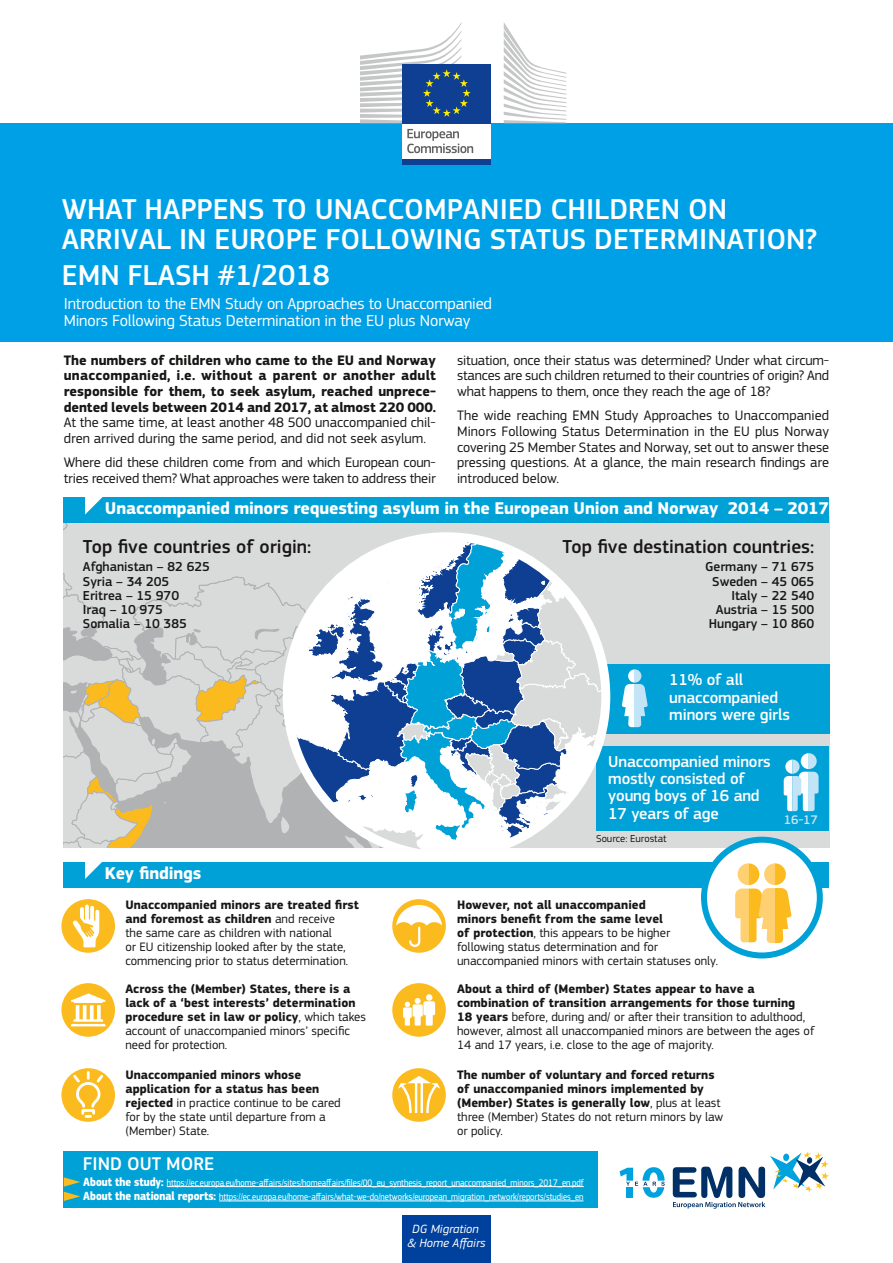
<style>
.page{position:relative;width:893px;height:1263px;background:#fff}
.page>*{position:absolute;margin:0;border:0;box-sizing:border-box;transform-origin:0 0}
.t1{font:500 30px/30px "EC Square Sans Pro";color:#fff}
.t2{font:500 19.5px "EC Square Sans Pro";color:#181716}
.t3{font:500 19.05px "EC Square Sans Pro";color:#fff}
.t4{font:700 17.7px "EC Square Sans Pro";letter-spacing:-.01em;color:#fff}
.t5{font:16.5px/17.1px "EC Square Sans Pro";letter-spacing:-.01em;color:#fff}
.t6{font:500 16.5px/17.2px "EC Square Sans Pro";letter-spacing:-.01em;color:#fff}
.t7{font:14.25px/15.8px "EC Square Sans Pro";letter-spacing:-.01em;color:#181716}
.t8{font:700 14.25px/15.8px "EC Square Sans Pro";letter-spacing:-.005em;color:#181716;text-align:justify}
.t9{font:500 13.5px/14.1px "EC Square Sans Pro";color:#181716}
.t10{font:500 12.9px "EC Square Sans Pro";color:#c2e4f6}
.t11{font:12.75px/14.1px "EC Square Sans Pro";color:#181716}
.t12{font:700 12.75px/14.1px "EC Square Sans Pro";color:#181716}
.t13{font:italic 12.45px/13.6px "EC Square Sans Pro";color:#fff;text-align:center}
.t14{font:10.5px "EC Square Sans Pro";color:#181716}
.t15{font:9.75px/14.4px "EC Square Sans Cond Pro";color:#fff}
.s1{font-style:inherit}
.s2{font-weight:700}
.s3{font-weight:400}
.s4{font-weight:700;font-size:12.3px}
</style>
<div class="page">
<div style="left:402px;top:1215px;width:89px;height:48px;background:#00419e"></div>
<div style="left:461px;top:516px;width:368px;height:332px;background:#d9dada"></div>
<div style="left:64px;top:497px;width:765px;height:26px;background:#00a1d7"></div>
<div style="left:596px;top:746px;width:233px;height:84px;background:#00a1d7"></div>
<svg style="left:784px;top:753px;width:35px;height:58px"></svg>
<div style="left:596px;top:664px;width:233px;height:69px;background:#00a1d7"></div>
<svg style="left:622px;top:669px;width:26px;height:58px"></svg>
<div style="left:0;top:123px;width:893px;height:219px;background:#00a0e6"></div>
<div style="left:64px;top:862px;width:765px;height:25px;background:#00a1d7"></div>
<svg style="left:64px;top:497px;width:542px;height:382px"></svg>
<div style="left:704px;top:840px;width:116px;height:115px;background:#fff;border-radius:50%"></div>
<div style="left:701px;top:837px;width:122px;height:121px;border:6px solid #00a1d7;border-radius:50%"></div>
<svg style="left:735px;top:863px;width:56px;height:80px"></svg>
<div style="left:392px;top:899px;width:54px;height:54px;background:#fbbb1e;border-radius:50%"></div>
<svg style="left:396px;top:905px;width:46px;height:42px"></svg>
<div style="left:61px;top:1068px;width:54px;height:54px;background:#fbbb1e;border-radius:50%"></div>
<div style="left:81px;top:1109px;width:14px;height:6px;border:3px solid #fff"></div>
<svg style="left:86px;top:1115px;width:4px;height:3px"></svg>
<svg style="left:71px;top:1072px;width:35px;height:36px"></svg>
<div style="left:392px;top:1068px;width:54px;height:54px;background:#fbbb1e;border-radius:50%"></div>
<svg style="left:398px;top:1076px;width:42px;height:39px"></svg>
<div style="left:392px;top:983px;width:54px;height:54px;background:#fbbb1e;border-radius:50%"></div>
<div style="left:426px;top:994px;width:6px;height:7px;background:#fff;border-radius:50%"></div>
<svg style="left:403px;top:998px;width:32px;height:28px"></svg>
<div style="left:61px;top:899px;width:54px;height:54px;background:#fbbb1e;border-radius:50%"></div>
<svg style="left:73px;top:904px;width:26px;height:43px"></svg>
<div style="left:61px;top:983px;width:54px;height:54px;background:#fbbb1e;border-radius:50%"></div>
<svg style="left:71px;top:993px;width:34px;height:33px"></svg>
<div style="left:64px;top:1151px;width:534px;height:57px;background:#00a1d7"></div>
<hr style="left:167px;top:1186px;width:417px;height:1px;background:#fff">
<hr style="left:219px;top:1200px;width:364px;height:1px;background:#fff">
<svg style="left:64px;top:1177px;width:16px;height:24px"></svg>
<svg style="left:620px;top:1167px;width:45px;height:31px"></svg>
<svg style="left:673px;top:1151px;width:156px;height:58px"></svg>
<div style="left:402px;top:122px;width:89px;height:39px;background:#fff"></div>
<div style="left:402px;top:64px;width:89px;height:59px;background:#0f3f93"></div>
<svg style="left:360px;top:22px;width:111px;height:101px"></svg>
<div style="left:402px;top:160px;width:89px;height:5px;background:#0f3f93"></div>
<svg style="left:504px;top:23px;width:62px;height:100px"></svg>
<svg style="left:407px;top:129px;width:66px;height:24px"></svg>
<h1 class="t1" style="left:62px;top:194px;width:757px">WHAT HAPPENS TO UNACCOMPANIED CHILDREN ON<br>ARRIVAL IN EUROPE FOLLOWING STATUS DETERMINATION?</h1>
<h1 class="t1" style="left:62px;top:261px;width:270px">EMN FLASH #1<span class="s1">/2018</span></h1>
<p class="t5" style="left:64px;top:295px;width:430px">Introduction to the EMN Study on Approaches to Unaccompanied<br>Minors Following Status Determination in the EU plus Norway</p>
<p class="t8" style="left:64px;top:353px;width:374px">The numbers of children who came to the EU and Norway unaccompanied, i.e. without a parent or another adult responsible for them, to seek asylum, reached unprece&shy;dented levels between 2014 and 2017, at almost 220 000.</p>
<p class="t7" style="left:64px;top:415px;width:374px">At the same time, at least another 48 500 unaccompanied chil&shy;dren arrived during the same period, and did not seek asylum.</p>
<p class="t7" style="left:64px;top:455px;width:374px">Where did these children come from and which European coun&shy;tries received them? What approaches were taken to address their</p>
<p class="t7" style="left:457px;top:352px;width:374px;text-align:justify">situation, once their status was determined? Under what circum&shy;stances are such children returned to their countries of origin? And what happens to them, once they reach the age of 18?</p>
<p class="t7" style="left:457px;top:408px;width:374px;text-align:justify">The wide reaching EMN Study Approaches to Unaccompanied Minors Following Status Determination in the EU plus Norway covering 25 Member States and Norway, set out to answer these pressing questions. At a glance, the main research findings are introduced below.</p>
<h3 class="t4" style="left:105px;top:498px;width:726px">Unaccompanied minors requesting asylum in the European Union and Norway 2014 – 2017</h3>
<h2 class="t2" style="left:83px;top:535px;width:230px">Top five countries of origin:</h2>
<p class="t9" style="left:83px;top:560px;width:128px">Afghanistan – 82 625<br>Syria – 34 205<br>Eritrea – 15 970<br>Iraq – 10 975<br>Somalia – 10 385</p>
<h2 class="t2" style="left:563px;top:535px;width:253px">Top five destination countries:</h2>
<p class="t9" style="left:705px;top:560px;width:111px;text-align:right">Germany – 71 675<br>Sweden – 45 065<br>Italy – 22 540<br>Austria – 15 500<br>Hungary – 10 860</p>
<p class="t6" style="left:669px;top:671px;width:122px">11% of all unaccompanied minors were girls</p>
<h3 class="t4" style="left:105px;top:862px;width:98px">Key findings</h3>
<p class="t11" style="left:125px;top:897px;width:235px"><span class="s2">Unaccompanied minors are treated first and foremost as children</span> and receive<br>the same care as children with national<br>or EU citizenship looked after by the state, commencing prior to status determination.</p>
<p class="t12" style="left:125px;top:982px;width:242px">Across the (Member) States, there is a lack of a ‘best interests’ determination procedure set in law or policy<span class="s3">, which takes account of unaccompanied minors’ specific need for protection.</span></p>
<p class="t11" style="left:125px;top:1068px;width:217px"><span class="s2">Unaccompanied minors whose application for a status has been rejected</span> in practice continue to be cared for by the state until departure from a (Member) State.</p>
<p class="t6" style="left:608px;top:753px;width:164px">Unaccompanied minors mostly consisted of young boys of 16 and<br>17 years of age</p>
<p class="t14" style="left:596px;top:833px;width:72px">Source: Eurostat</p>
<p class="t10" style="left:784px;top:812px;width:36px">16-17</p>
<p class="t11" style="left:457px;top:897px;width:262px"><span class="s2">However, not all unaccompanied<br>minors benefit from the same level<br>of protection</span>, this appears to be higher following status determination and for unaccompanied minors with certain statuses only.</p>
<p class="t11" style="left:457px;top:981px;width:359px"><span class="s2">About a third of (Member) States appear to have a combination of transition arrangements for those turning<br>18 years</span> before, during and/ or after their transition to adulthood, however, almost all unaccompanied minors are between the ages of 14 and 17 years, i.e. close to the age of majority.</p>
<p class="t12" style="left:457px;top:1068px;width:268px">The number of voluntary and forced returns of unaccompanied minors implemented by (Member) States is generally low<span class="s3">, plus at least three (Member) States do not return minors by law or policy.</span></p>
<h3 class="t3" style="left:83px;top:1152px;width:133px">FIND OUT MORE</h3>
<p class="t15" style="left:83px;top:1175px;width:502px"><span class="s4">About the study:</span> https://ec.europa.eu/home-affairs/sites/homeaffairs/files/00_eu_synthesis_report_unaccompanied_minors_2017_en.pdf<br><span class="s4">About the national reports:</span> https://ec.europa.eu/home-affairs/what-we-do/networks/european_migration_network/reports/studies_en</p>
<p class="t13" style="left:407px;top:1222px;width:80px">DG Migration &amp; Home Affairs</p>
</div>
